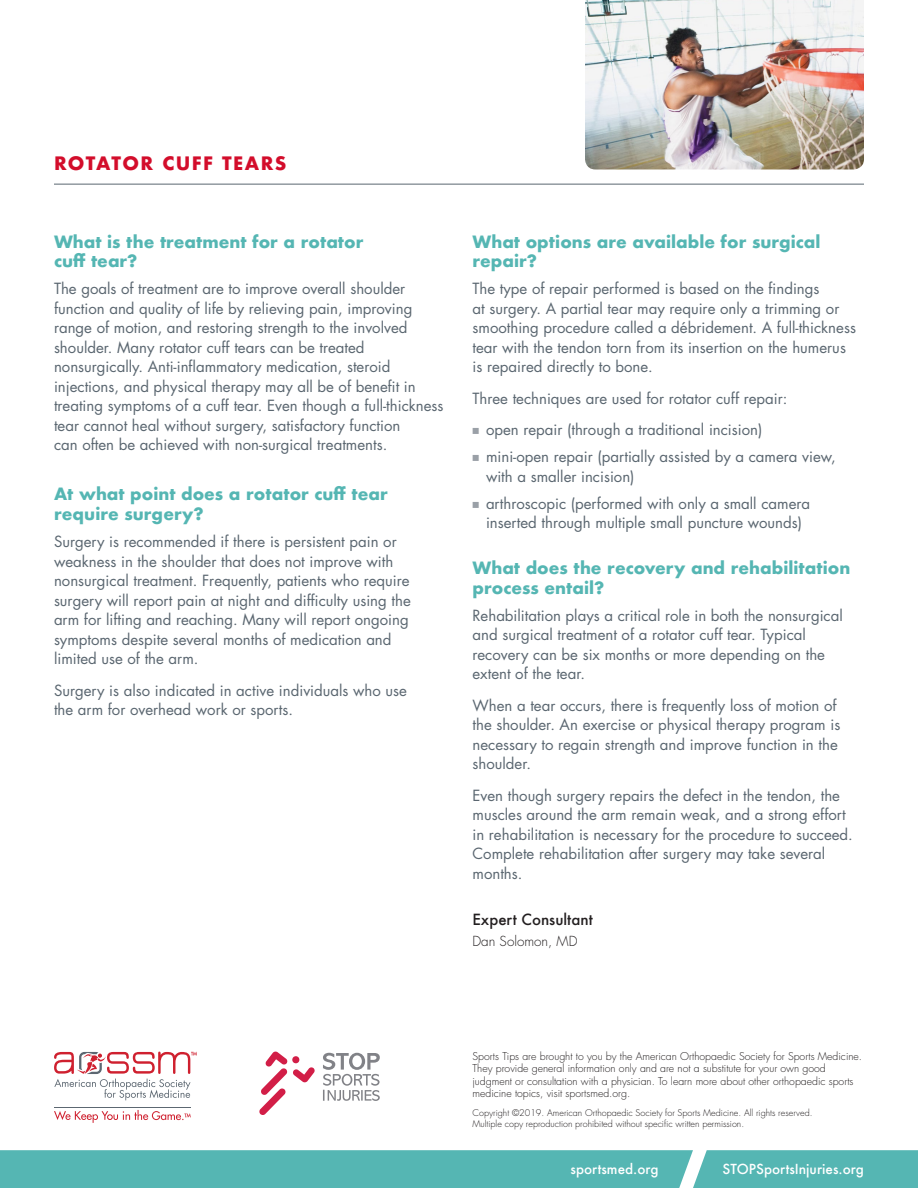
<style>
.page{position:relative;width:918px;height:1188px;background:#fff}
.page>*{position:absolute;margin:0;border:0;box-sizing:border-box;transform-origin:0 0}
.Header_2{font:700 18px "Futura";letter-spacing:.08em;color:#d30d2b}
.Subhead_1{font:700 16.5px/19.8px "Futura";color:#55b6b3}
.Text{font:15px/19.5px "Futura";color:#5a6670}
.Bullet{font:15px/19.5px "Futura";color:#5a6670}
.Ref_Sub{font:500 15px "Futura";color:#231f20}
.t1{font:500 13.5px "Futura";color:#fff}
.Reference{font:300 13.5px "Futura";color:#231f20}
.t2{font:300 10.5px/12.6px "Futura";color:#231f20}
.t3{font:300 9px/10.8px "Futura";color:#231f20}
.s1{font-family:"Universal Newswith Comm Pi";font-size:12px;color:#9aa0a7}
</style>
<div class="page">
<div style="left:0;top:1150px;width:918px;height:38px;background:#55b6b3"></div>
<hr style="left:54px;top:1107px;width:137px;height:1px;background:#5c6771">
<svg style="left:54px;top:1110px;width:137px;height:13px"></svg>
<svg style="left:54px;top:1052px;width:143px;height:48px"></svg>
<svg style="left:259px;top:1052px;width:56px;height:63px"></svg>
<svg style="left:323px;top:1053px;width:57px;height:48px"></svg>
<hr style="left:54px;top:184px;width:810px;height:1px;background:#5a6670">
<img style="left:585px;top:0;width:279px;height:170px">
<p class="Header_2" style="left:54px;top:150px;width:234px">ROTATOR CUFF TEARS</p>
<p class="Subhead_1" style="left:54px;top:232px;width:311px">What is the treatment for a rotator cuff tear?</p>
<p class="Text" style="left:54px;top:279px;width:391px">The goals of treatment are to improve overall shoulder function and quality of life by relieving pain, improving range of motion, and restoring strength to the involved shoulder. Many rotator cuff tears can be treated nonsurgically. Anti-inflammatory medication, steroid injections, and physical therapy may all be of benefit in treating symptoms of a cuff tear. Even though a full-thickness tear cannot heal without surgery, satisfactory function<br>can often be achieved with non-surgical treatments.</p>
<p class="Subhead_1" style="left:54px;top:484px;width:335px">At what point does a rotator cuff tear require surgery?</p>
<p class="Text" style="left:54px;top:532px;width:358px">Surgery is recommended if there is persistent pain or weakness in the shoulder that does not improve with nonsurgical treatment. Frequently, patients who require surgery will report pain at night and difficulty using the arm for lifting and reaching. Many will report ongoing symptoms despite several months of medication and limited use of the arm.</p>
<p class="Text" style="left:54px;top:680px;width:355px">Surgery is also indicated in active individuals who use the arm for overhead work or sports.</p>
<p class="Subhead_1" style="left:472px;top:232px;width:350px">What options are available for surgical repair?</p>
<p class="Text" style="left:472px;top:279px;width:385px">The type of repair performed is based on the findings<br>at surgery. A partial tear may require only a trimming or smoothing procedure called a débridement. A full-thickness tear with the tendon torn from its insertion on the humerus is repaired directly to bone.</p>
<p class="Text" style="left:472px;top:389px;width:316px">Three techniques are used for rotator cuff repair:</p>
<p class="Bullet" style="left:472px;top:420px;width:291px"><span class="s1">n</span> open repair (through a traditional incision)</p>
<p class="Bullet" style="left:486px;top:447px;width:351px;text-indent:-14px"><span class="s1">n</span> mini-open repair (partially assisted by a camera view, with a smaller incision)</p>
<p class="Bullet" style="left:472px;top:494px;width:339px;text-align:center"><span class="s1">n</span> arthroscopic (performed with only a small camera inserted through multiple small puncture wounds)</p>
<p class="Subhead_1" style="left:472px;top:558px;width:379px">What does the recovery and rehabilitation process entail?</p>
<p class="Text" style="left:472px;top:605px;width:372px">Rehabilitation plays a critical role in both the nonsurgical and surgical treatment of a rotator cuff tear. Typical recovery can be six months or more depending on the extent of the tear.</p>
<p class="Text" style="left:472px;top:695px;width:369px">When a tear occurs, there is frequently loss of motion of the shoulder. An exercise or physical therapy program is necessary to regain strength and improve function in the shoulder.</p>
<p class="Text" style="left:472px;top:785px;width:382px">Even though surgery repairs the defect in the tendon, the muscles around the arm remain weak, and a strong effort in rehabilitation is necessary for the procedure to succeed.<br>Complete rehabilitation after surgery may take several months.</p>
<p class="Ref_Sub" style="left:472px;top:909px;width:122px">Expert Consultant</p>
<p class="Reference" style="left:472px;top:933px;width:107px">Dan Solomon, MD</p>
<p class="t2" style="left:472px;top:1050px;width:391px">Sports Tips are brought to you by the American Orthopaedic Society for Sports Medicine.<br>They provide general information only and are not a substitute for your own good judgment or consultation with a physician. To learn more about other orthopaedic sports medicine topics, visit sportsmed.org.</p>
<p class="t3" style="left:472px;top:1107px;width:342px">Copyright ©2019. American Orthopaedic Society for Sports Medicine. All rights reserved.<br>Multiple copy reproduction prohibited without specific written permission.</p>
<p class="t1" style="left:571px;top:1160px;width:90px">sportsmed.org</p>
<p class="t1" style="left:723px;top:1160px;width:143px">STOPSportsInjuries.org</p>
</div>
